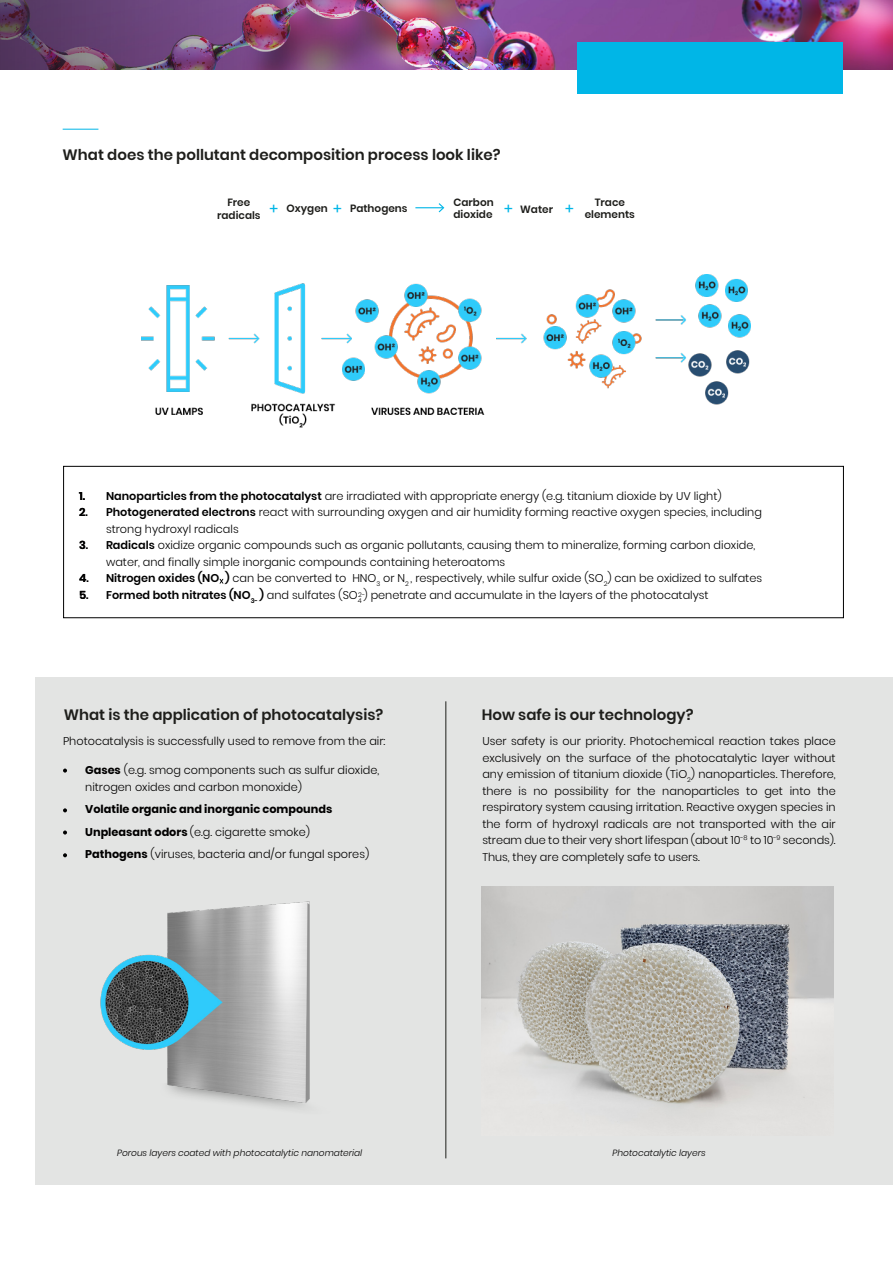
<style>
.page{position:relative;width:893px;height:1263px;background:#fff}
.page>*{position:absolute;margin:0;border:0;box-sizing:border-box;transform-origin:0 0}
.t1{font:600 15px "Poppins";color:#1e1e1b}
.t2{font:15px "Poppins";color:#00b6e7}
.t3{font:300 11.25px/16.5px "Poppins";color:#010000}
.t4{font:700 11.25px/22.5px "Poppins";color:#010000}
.t5{font:600 11.25px "Poppins";color:#010000}
.t6{font:600 10.5px/12.6px "Poppins";color:#1e1e1b}
.t7{font:italic 300 9px "Poppins";color:#010000}
.t8{font:300 6.6px "Poppins";color:#010000}
.s1{font-weight:400;font-size:15px;color:#00b6e7}
.s2{font-weight:600}
.s3{font-weight:700}
.s4{font-weight:300}
</style>
<div class="page">
<img style="left:0;top:0;width:893px;height:70px">
<div style="left:578px;top:42px;width:265px;height:52px;background:#00b6e7"></div>
<div style="left:35px;top:677px;width:857px;height:507px;background:#e3e4e3"></div>
<hr style="left:446px;top:701px;width:1px;height:457px;background:#1e1e1b">
<hr style="left:63px;top:129px;width:35px;height:1px;background:#00b6e7">
<svg style="left:63px;top:768px;width:4px;height:4px"></svg>
<svg style="left:63px;top:808px;width:4px;height:4px"></svg>
<svg style="left:63px;top:830px;width:4px;height:4px"></svg>
<svg style="left:63px;top:853px;width:4px;height:4px"></svg>
<svg style="left:415px;top:203px;width:29px;height:9px"></svg>
<img style="left:142px;top:275px;width:608px;height:153px">
<div style="left:63px;top:466px;width:781px;height:152px;border:1px solid #000"></div>
<svg style="left:219px;top:579px;width:5px;height:4px"></svg>
<img style="left:100px;top:901px;width:210px;height:208px">
<img style="left:482px;top:887px;width:352px;height:232px">
<h1 class="t1" style="left:63px;top:146px;width:439px">What does the pollutant decomposition process look like?</h1>
<p class="t6" style="left:453px;top:196px;width:42px">Carbon dioxide</p>
<p class="t6" style="left:520px;top:203px;width:34px">Water</p>
<p class="t6" style="left:585px;top:196px;width:52px;text-align:center">Trace elements</p>
<p class="t6" style="left:227px;top:196px;width:24px">Free</p>
<p class="t6" style="left:217px;top:202px;width:192px">radicals <span class="s1">+</span> Oxygen <span class="s1">+</span> Pathogens</p>
<h1 class="t2" style="left:504px;top:200px;width:10px">+</h1>
<h1 class="t2" style="left:565px;top:200px;width:10px">+</h1>
<p class="t5" style="left:79px;top:489px;width:8px">1.</p>
<p class="t3" style="left:106px;top:488px;width:617px"><span class="s2">Nanoparticles from the photocatalyst</span> are irradiated with appropriate energy (e.g. titanium dioxide by UV light)</p>
<p class="t5" style="left:79px;top:506px;width:10px">2.</p>
<p class="t3" style="left:106px;top:504px;width:657px"><span class="s2">Photogenerated electrons</span> react with surrounding oxygen and air humidity forming reactive oxygen species, including strong hydroxyl radicals</p>
<p class="t5" style="left:79px;top:539px;width:11px">3.</p>
<p class="t3" style="left:106px;top:537px;width:651px"><span class="s2">Radicals</span> oxidize organic compounds such as organic pollutants, causing them to mineralize, forming carbon dioxide, water, and finally simple inorganic compounds containing heteroatoms</p>
<p class="t5" style="left:79px;top:572px;width:11px">4.</p>
<p class="t3" style="left:106px;top:570px;width:658px"><span class="s2">Nitrogen oxides (NO )</span> can be converted to HNO<sub>3</sub> or N<sub>2</sub> , respectively, while sulfur oxide (SO<sub>2</sub>) can be oxidized to sulfates</p>
<p class="t5" style="left:79px;top:588px;width:11px">5.</p>
<p class="t3" style="left:106px;top:587px;width:604px"><span class="s2">Formed both nitrates (NO</span><sub>3-</sub> <span class="s2">)</span> and sulfates (SO<sub>4</sub> ) penetrate and accumulate in the layers of the photocatalyst</p>
<p class="t8" style="left:358px;top:591px;width:8px">2-</p>
<h1 class="t1" style="left:64px;top:706px;width:321px">What is the application of photocatalysis?</h1>
<p class="t3" style="left:63px;top:733px;width:324px">Photocatalysis is successfully used to remove from the air:</p>
<p class="t3" style="left:85px;top:762px;width:296px"><span class="s3">Gases</span> (e.g. smog components such as sulfur dioxide, nitrogen oxides and carbon monoxide)</p>
<p class="t4" style="left:85px;top:798px;width:286px">Volatile organic and inorganic compounds<br>Unpleasant odors <span class="s4">(e.g. cigarette smoke)<br></span>Pathogens <span class="s4">(viruses, bacteria and/or fungal spores)</span></p>
<h1 class="t1" style="left:482px;top:706px;width:213px">How safe is our technology?</h1>
<p class="t3" style="left:482px;top:733px;width:355px;text-align:justify">User safety is our priority. Photochemical reaction takes place exclusively on the surface of the photocatalytic layer without any emission of titanium dioxide (TiO<sub>2</sub>) nanoparticles. Therefore, there is no possibility for the nanoparticles to get into the respiratory system causing irritation. Reactive oxygen species in the form of hydroxyl radicals are not transported with the air stream due to their very short lifespan (about 10<sup>-8</sup> to 10<sup>-9</sup> seconds).<br>Thus, they are completely safe to users.</p>
<p class="t7" style="left:117px;top:1148px;width:247px">Porous layers coated with photocatalytic nanomaterial</p>
<p class="t7" style="left:612px;top:1148px;width:95px">Photocatalytic layers</p>
</div>
